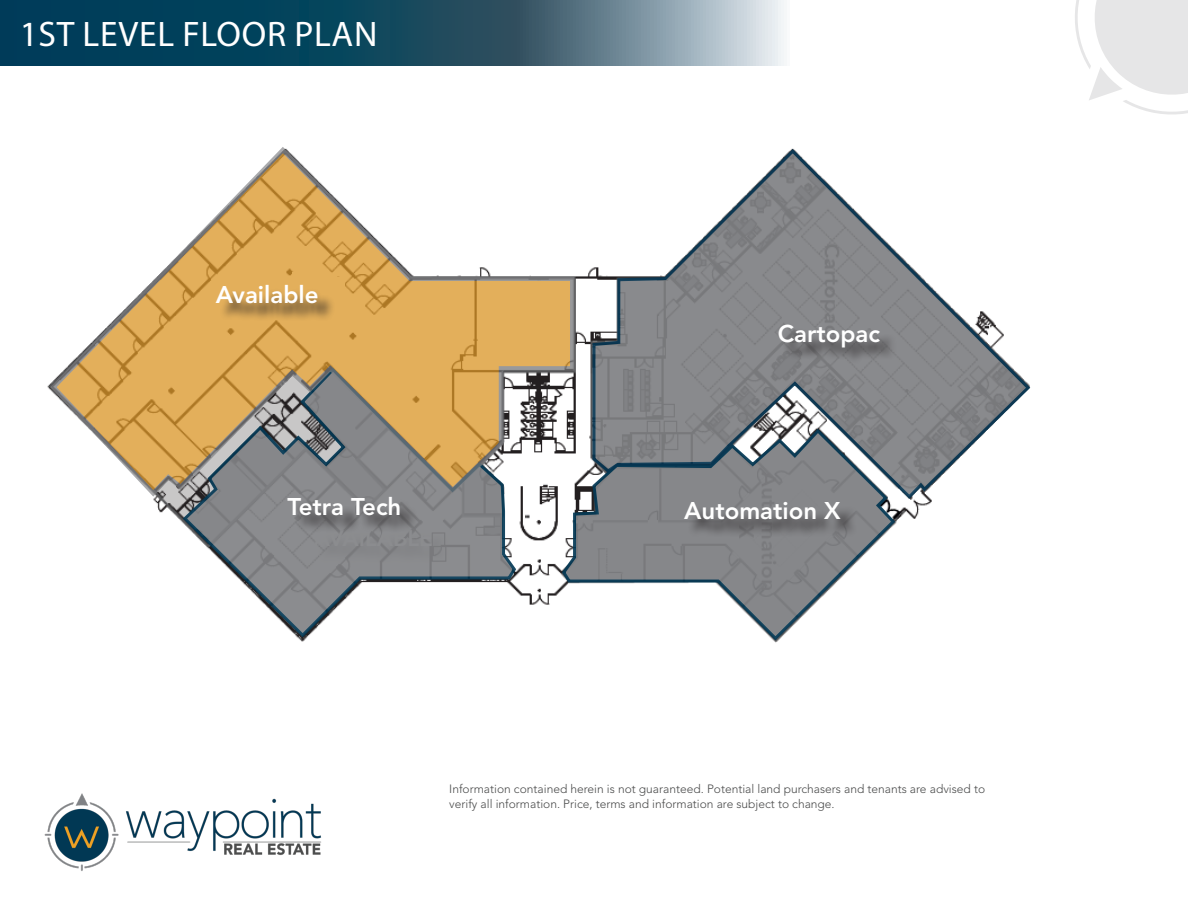
<style>
.page{position:relative;width:1188px;height:918px;background:#fff}
.page>*{position:absolute;margin:0;border:0;box-sizing:border-box;transform-origin:0 0}
.t1{font:35.55px "Myriad Pro";letter-spacing:.02em;color:#fff}
.t2{font:800 24px "Avenir LT Std";color:#fff}
.t3{font:300 12px/14.4px "Avenir LT Std";color:#4b4c4c}
</style>
<div class="page">
<svg style="left:1075px;top:0;width:113px;height:115px"></svg>
<svg style="left:0;top:0;width:784px;height:66px;background:#346175"></svg>
<img style="left:44px;top:793px;width:277px;height:78px">
<svg style="left:560px;top:427px;width:337px;height:215px"></svg>
<div style="left:688px;top:505px;width:170px;height:33px;background:#231f20;opacity:.75"></div>
<svg style="left:591px;top:148px;width:440px;height:352px"></svg>
<div style="left:781px;top:328px;width:116px;height:38px;background:#231f20;opacity:.75"></div>
<svg style="left:181px;top:498px;width:337px;height:141px"></svg>
<div style="left:291px;top:499px;width:127px;height:34px;background:#231f20;opacity:.75"></div>
<svg style="left:49px;top:147px;width:527px;height:351px"></svg>
<div style="left:219px;top:288px;width:117px;height:34px;background:#231f20;opacity:.75"></div>
<p class="t1" style="left:20px;top:12px;width:359px">1ST LEVEL FLOOR PLAN</p>
<p class="t2" style="left:216px;top:280px;width:104px">Available</p>
<p class="t2" style="left:288px;top:492px;width:115px">Tetra Tech</p>
<p class="t2" style="left:778px;top:320px;width:104px">Cartopac</p>
<p class="t2" style="left:684px;top:497px;width:158px">Automation X</p>
<p class="t3" style="left:449px;top:782px;width:537px">Information contained herein is not guaranteed. Potential land purchasers and tenants are advised to verify all information. Price, terms and information are subject to change.</p>
</div>
